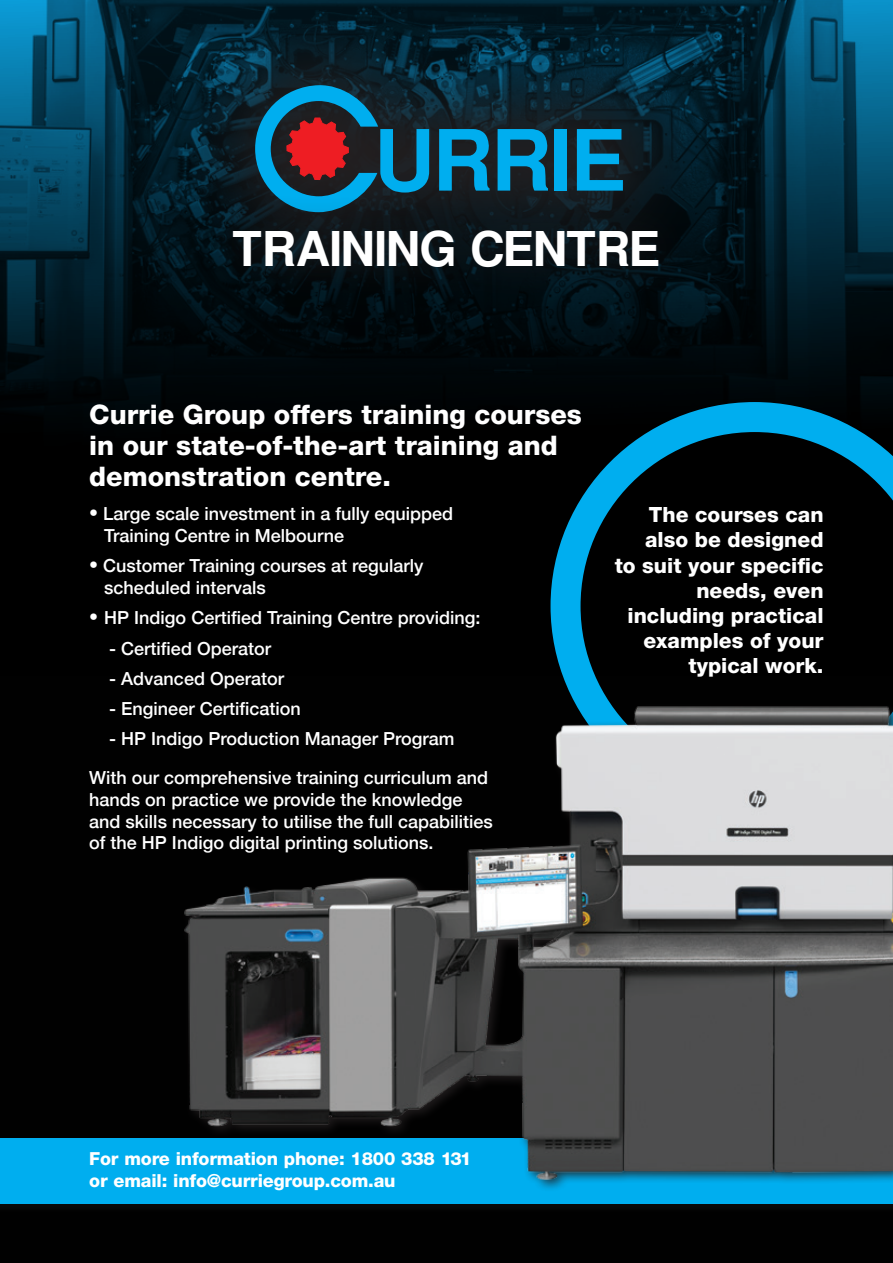
<style>
.page{position:relative;width:893px;height:1263px;background:#010101}
.page>*{position:absolute;margin:0;border:0;box-sizing:border-box;transform-origin:0 0}
.t1{font:700 48px "Free Sans";letter-spacing:-.025em;color:#fff}
.t2{font:800 27px/30.8px "Helvetica Neue LT Std";color:#fff}
.t3{font:800 21px/25.2px "Helvetica Neue LT Std";color:#fff;text-align:right}
.t4{font:500 18px/21.8px "Helvetica Neue";color:#fff}
.Paragraph_Style_1{font:800 18px/21.8px "Helvetica Neue LT Std";letter-spacing:-.01em;color:#fff}
</style>
<div class="page">
<svg style="left:0;top:0;width:893px;height:410px"></svg>
<svg style="left:173px;top:3px;width:533px;height:292px;background:#06222e"></svg>
<svg style="left:439px;top:129px;width:51px;height:62px;background:#0a78a2"></svg>
<svg style="left:498px;top:129px;width:50px;height:62px;background:#0a78a3"></svg>
<div style="left:555px;top:129px;width:12px;height:62px;background:#00aeef"></div>
<svg style="left:577px;top:129px;width:46px;height:62px;background:#0977a1"></svg>
<svg style="left:255px;top:85px;width:174px;height:107px;background:#30475d"></svg>
<div style="left:198px;top:192px;width:497px;height:114px;background:#231f20;opacity:.75"></div>
<svg style="left:550px;top:402px;width:343px;height:287px"></svg>
<div style="left:0;top:1138px;width:893px;height:75px;background:#060606"></div>
<div style="left:0;top:1138px;width:893px;height:66px;background:#00aeef"></div>
<img style="left:184px;top:689px;width:709px;height:500px">
<p class="t1" style="left:232px;top:215px;width:430px">TRAINING CENTRE</p>
<p class="t2" style="left:89px;top:399px;width:494px">Currie Group offers training courses in our state-of-the-art training and demonstration centre.</p>
<p class="t4" style="left:104px;top:502px;width:350px;text-indent:-15px">• Large scale investment in a fully equipped<br>Training Centre in Melbourne</p>
<p class="t4" style="left:104px;top:554px;width:321px;text-indent:-15px">• Customer Training courses at regularly scheduled intervals</p>
<p class="t4" style="left:89px;top:606px;width:393px">• HP Indigo Certified Training Centre providing:</p>
<p class="t4" style="left:109px;top:636px;width:163px">- Certified Operator</p>
<p class="t4" style="left:109px;top:666px;width:176px">- Advanced Operator</p>
<p class="t4" style="left:109px;top:696px;width:193px">- Engineer Certification</p>
<p class="t4" style="left:109px;top:727px;width:347px">- HP Indigo Production Manager Program</p>
<p class="t4" style="left:89px;top:765px;width:405px">With our comprehensive training curriculum and hands on practice we provide the knowledge and skills necessary to utilise the full capabilities of the HP Indigo digital printing solutions.</p>
<p class="t3" style="left:615px;top:502px;width:210px">The courses can also be designed<br>to suit your specific needs, even including practical examples of your typical work.</p>
<p class="Paragraph_Style_1" style="left:89px;top:1148px;width:384px">For more information phone: 1800 338 131 or email: info@curriegroup.com.au</p>
</div>
